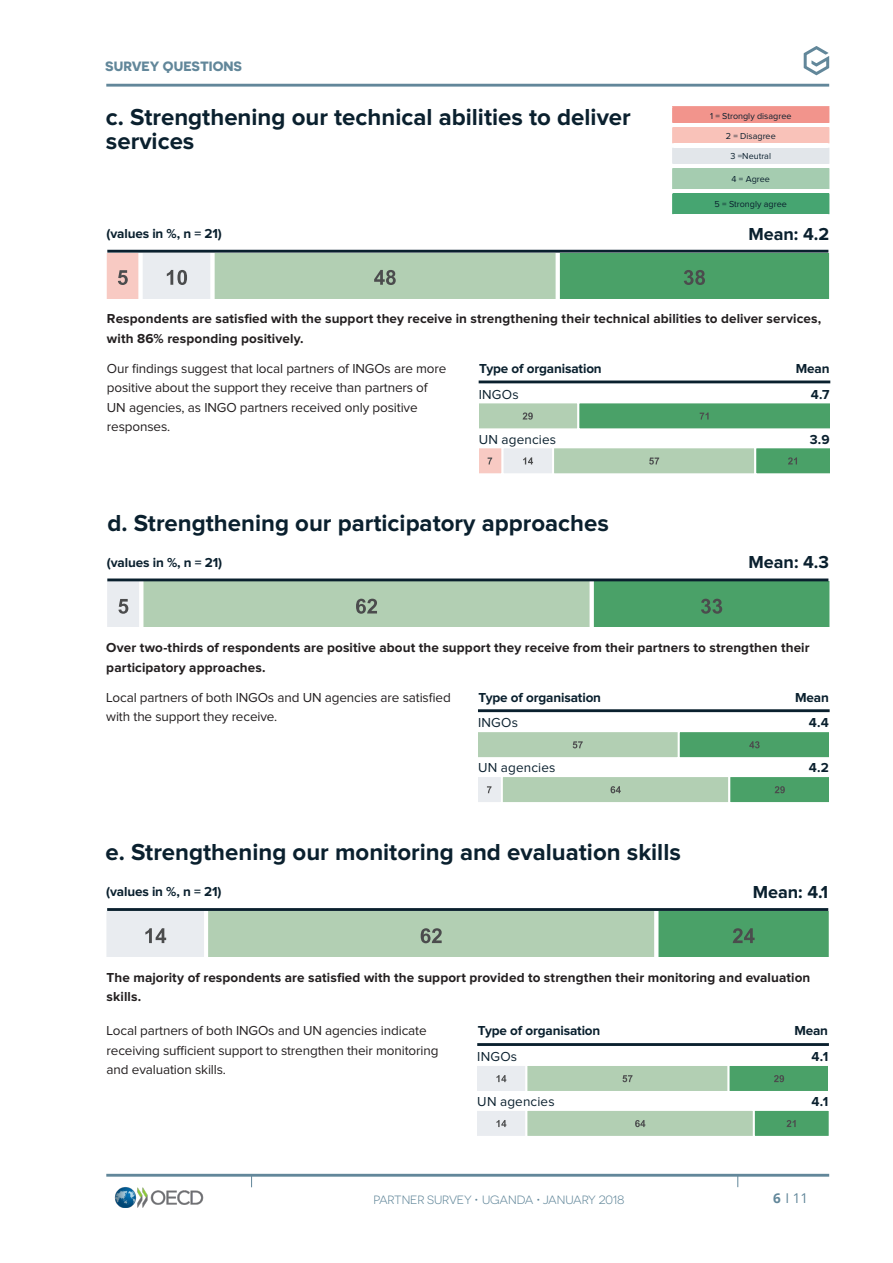
<style>
.page{position:relative;width:893px;height:1263px;background:#fff}
.page>*{position:absolute;margin:0;border:0;box-sizing:border-box;transform-origin:0 0}
.General___Headline_2{font:700 24px/24px "Proxima Nova";color:#0a202e}
.t1{font:700 18px "Proxima Nova";color:#0a202e}
.General___Continuous{font:700 13.5px/19.5px "Proxima Nova";letter-spacing:.01em;color:#231f20}
.General___Continuous-2{font:13.5px/19.5px "Proxima Nova";letter-spacing:-.01em;color:#231f20}
.General___Continuous-3{font:700 13.5px "Proxima Nova";letter-spacing:-.01em;color:#0a202e}
.Absatzformat_2{font:13.5px "Proxima Nova";letter-spacing:.01em;color:#0a202e}
.Absatzformat_2-2{font:700 13.5px "Proxima Nova";color:#0a202e}
.t2{font:700 13.5px "Novecentosanswide";color:#62879a}
.t3{font:13.5px "Open Sans";color:#62879a}
.t4{font:12px "Novecentosanswide";letter-spacing:-.01em;color:#62879a}
.General___Legende{font:9px "Proxima Nova";color:#0a202e}
.s1{font-weight:700}
</style>
<div class="page">
<svg style="left:107px;top:253px;width:722px;height:45px;background:#93bf9d"></svg>
<hr style="left:107px;top:250px;width:721px;height:3px;background:#0a202e">
<div style="left:503px;top:447px;width:50px;height:27px;background:#e9ecf0"></div>
<div style="left:502px;top:446px;width:52px;height:29px;border:2px solid #fff"></div>
<div style="left:553px;top:447px;width:202px;height:27px;background:#b2cfb3"></div>
<div style="left:552px;top:446px;width:204px;height:29px;border:2px solid #fff"></div>
<svg style="left:479px;top:446px;width:24px;height:29px"></svg>
<svg style="left:523px;top:457px;width:10px;height:7px"></svg>
<svg style="left:649px;top:457px;width:10px;height:8px"></svg>
<svg style="left:754px;top:446px;width:76px;height:29px;background:#67af80"></svg>
<svg style="left:479px;top:403px;width:351px;height:26px;background:#6db082"></svg>
<hr style="left:479px;top:380px;width:351px;height:3px;background:#0a202e">
<svg style="left:107px;top:581px;width:723px;height:46px;background:#91bf9c"></svg>
<hr style="left:107px;top:578px;width:721px;height:3px;background:#0a202e">
<div style="left:502px;top:776px;width:227px;height:27px;background:#b2cfb3"></div>
<div style="left:501px;top:775px;width:229px;height:29px;border:2px solid #fff"></div>
<svg style="left:478px;top:775px;width:25px;height:29px"></svg>
<svg style="left:611px;top:786px;width:10px;height:7px"></svg>
<svg style="left:728px;top:775px;width:101px;height:29px;background:#66ae7f"></svg>
<svg style="left:478px;top:732px;width:351px;height:26px;background:#8abd97"></svg>
<hr style="left:478px;top:709px;width:352px;height:3px;background:#0a202e">
<div style="left:673px;top:107px;width:156px;height:16px;background:#f2948c"></div>
<div style="left:673px;top:127px;width:156px;height:16px;background:#f9c2b9"></div>
<div style="left:673px;top:148px;width:156px;height:16px;background:#e2e6ea"></div>
<div style="left:673px;top:168px;width:156px;height:21px;background:#a5ccb0"></div>
<div style="left:673px;top:194px;width:156px;height:20px;background:#46a571"></div>
<svg style="left:672px;top:108px;width:2px;height:56px"></svg>
<hr style="left:672px;top:106px;width:157px;height:2px;background:#f2948c">
<hr style="left:672px;top:168px;width:2px;height:21px;background:#a5ccb0">
<hr style="left:672px;top:194px;width:2px;height:20px;background:#46a571">
<svg style="left:106px;top:911px;width:723px;height:46px;background:#a0c7a9"></svg>
<hr style="left:107px;top:908px;width:721px;height:3px;background:#0a202e">
<div style="left:526px;top:1110px;width:228px;height:27px;background:#b2cfb3"></div>
<div style="left:525px;top:1109px;width:230px;height:29px;border:2px solid #fff"></div>
<div style="left:526px;top:1065px;width:203px;height:27px;background:#b2cfb3"></div>
<div style="left:525px;top:1064px;width:205px;height:29px;border:2px solid #fff"></div>
<svg style="left:477px;top:1109px;width:50px;height:29px"></svg>
<svg style="left:477px;top:1064px;width:50px;height:29px"></svg>
<svg style="left:635px;top:1120px;width:10px;height:7px"></svg>
<svg style="left:622px;top:1075px;width:10px;height:7px"></svg>
<svg style="left:753px;top:1109px;width:75px;height:29px;background:#66ae7f"></svg>
<svg style="left:728px;top:1064px;width:100px;height:29px;background:#65ae7e"></svg>
<hr style="left:477px;top:1043px;width:352px;height:3px;background:#0a202e">
<hr style="left:106px;top:1174px;width:723px;height:3px;background:#62879a">
<svg style="left:804px;top:46px;width:25px;height:29px"></svg>
<img style="left:115px;top:1187px;width:88px;height:20px">
<hr style="left:106px;top:84px;width:723px;height:3px;background:#62879a">
<p class="t2" style="left:105px;top:58px;width:138px">SURVEY QUESTIONS</p>
<p class="General___Headline_2" style="left:106px;top:106px;width:526px">c. Strengthening our technical abilities to deliver services</p>
<p class="General___Legende" style="left:710px;top:112px;width:83px">1 = Strongly disagree</p>
<p class="General___Legende" style="left:726px;top:132px;width:51px">2 = Disagree</p>
<p class="General___Legende" style="left:730px;top:152px;width:42px">3 =Neutral</p>
<p class="General___Legende" style="left:732px;top:175px;width:40px">4 = Agree</p>
<p class="General___Legende" style="left:715px;top:200px;width:74px">5 = Strongly agree</p>
<p class="General___Continuous-3" style="left:107px;top:227px;width:117px">(values in %, n = 21)</p>
<p class="t1" style="left:748px;top:225px;width:82px">Mean: 4.2</p>
<p class="General___Continuous" style="left:107px;top:310px;width:716px">Respondents are satisfied with the support they receive in strengthening their technical abilities to deliver services, with 86% responding positively.</p>
<p class="General___Continuous-2" style="left:107px;top:359px;width:341px">Our findings suggest that local partners of INGOs are more positive about the support they receive than partners of UN agencies, as INGO partners received only positive responses.</p>
<p class="General___Continuous-3" style="left:479px;top:362px;width:124px">Type of organisation</p>
<p class="General___Continuous-3" style="left:796px;top:362px;width:35px">Mean</p>
<p class="Absatzformat_2" style="left:479px;top:388px;width:41px">INGOs</p>
<p class="Absatzformat_2-2" style="left:811px;top:388px;width:20px">4.7</p>
<p class="Absatzformat_2" style="left:479px;top:433px;width:79px">UN agencies</p>
<p class="Absatzformat_2-2" style="left:810px;top:433px;width:21px">3.9</p>
<p class="General___Headline_2" style="left:107px;top:512px;width:503px">d. Strengthening our participatory approaches</p>
<p class="General___Continuous-3" style="left:107px;top:556px;width:117px">(values in %, n = 21)</p>
<p class="t1" style="left:748px;top:554px;width:82px">Mean: 4.3</p>
<p class="General___Continuous" style="left:106px;top:638px;width:705px">Over two-thirds of respondents are positive about the support they receive from their partners to strengthen their participatory approaches.</p>
<p class="General___Continuous-2" style="left:106px;top:688px;width:346px">Local partners of both INGOs and UN agencies are satisfied with the support they receive.</p>
<p class="General___Continuous-3" style="left:478px;top:691px;width:124px">Type of organisation</p>
<p class="General___Continuous-3" style="left:795px;top:691px;width:35px">Mean</p>
<p class="Absatzformat_2" style="left:478px;top:717px;width:41px">INGOs</p>
<p class="Absatzformat_2-2" style="left:809px;top:717px;width:22px">4.4</p>
<p class="Absatzformat_2" style="left:478px;top:762px;width:79px">UN agencies</p>
<p class="Absatzformat_2-2" style="left:809px;top:762px;width:22px">4.2</p>
<p class="General___Headline_2" style="left:106px;top:841px;width:577px">e. Strengthening our monitoring and evaluation skills</p>
<p class="General___Continuous-3" style="left:106px;top:886px;width:117px">(values in %, n = 21)</p>
<p class="t1" style="left:753px;top:884px;width:77px">Mean: 4.1</p>
<p class="General___Continuous" style="left:107px;top:968px;width:705px">The majority of respondents are satisfied with the support provided to strengthen their monitoring and evaluation skills.</p>
<p class="General___Continuous-2" style="left:107px;top:1022px;width:333px">Local partners of both INGOs and UN agencies indicate receiving sufficient support to strengthen their monitoring and evaluation skills.</p>
<p class="General___Continuous-3" style="left:478px;top:1025px;width:124px">Type of organisation</p>
<p class="General___Continuous-3" style="left:794px;top:1025px;width:35px">Mean</p>
<p class="Absatzformat_2" style="left:477px;top:1050px;width:41px">INGOs</p>
<p class="Absatzformat_2-2" style="left:811px;top:1050px;width:18px">4.1</p>
<p class="Absatzformat_2" style="left:477px;top:1095px;width:79px">UN agencies</p>
<p class="Absatzformat_2-2" style="left:811px;top:1095px;width:18px">4.1</p>
<p class="t4" style="left:373px;top:1192px;width:253px">PARTNER SURVEY • UGANDA • JANUARY 2018</p>
<p class="t3" style="left:773px;top:1189px;width:37px"><span class="s1">6</span> I 11</p>
</div>
